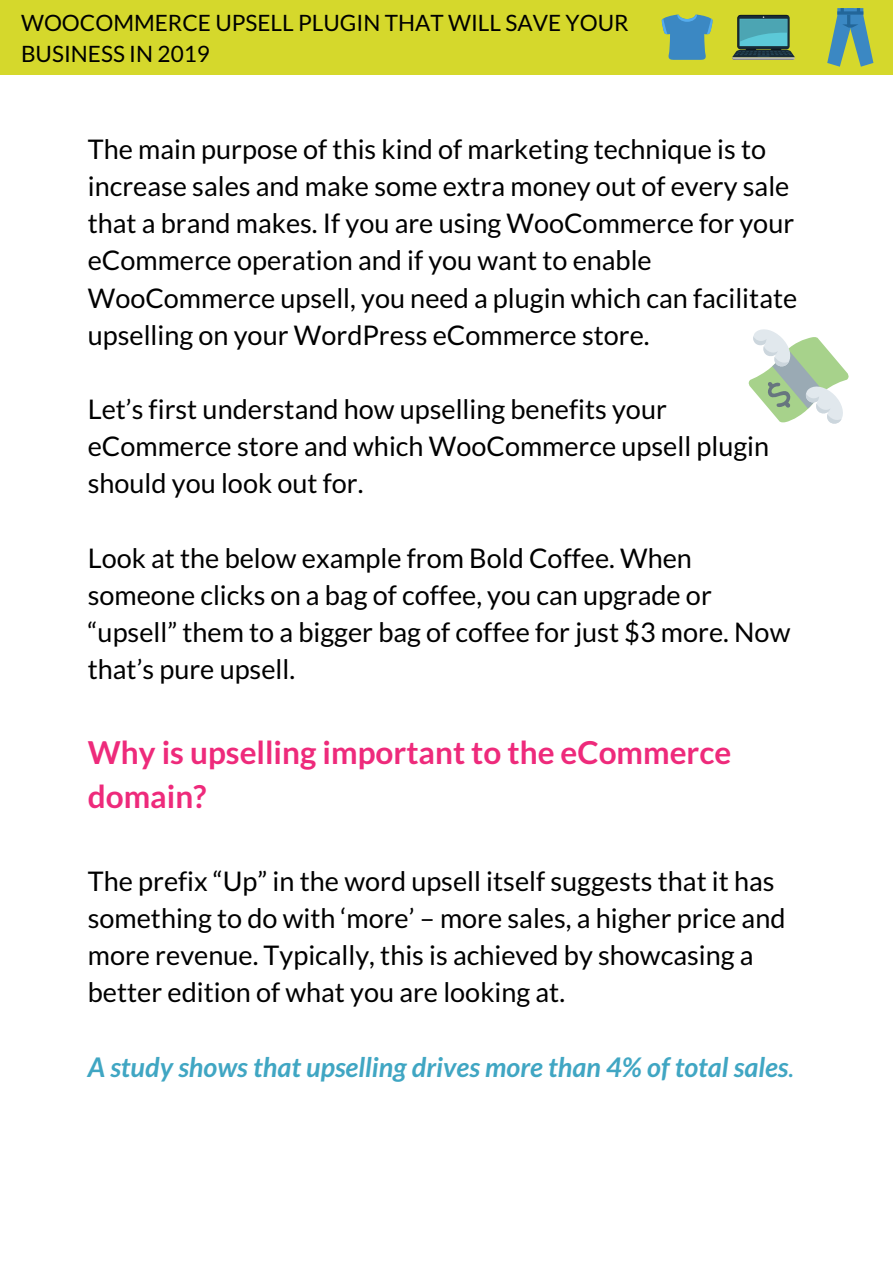
<style>
.page{position:relative;width:894px;height:1264px;background:#fff}
.page>*{position:absolute;margin:0;border:0;box-sizing:border-box;transform-origin:0 0}
.t1{font:700 31.5px/44px "Lato";color:#ee2a7b}
.t2{font:27px/37.2px "Lato";color:#000}
.t3{font:italic 700 27px "Lato";color:#40a6c3}
.t4{font:22.5px/31.5px "Lato";color:#000}
.s1{font-weight:400}
</style>
<div class="page">
<div style="left:0;top:0;width:892px;height:74px;background:#d5d82c"></div>
<svg style="left:661px;top:15px;width:51px;height:45px"></svg>
<svg style="left:732px;top:15px;width:62px;height:45px;background:#578c7d"></svg>
<svg style="left:827px;top:8px;width:46px;height:59px"></svg>
<svg style="left:846px;top:15px;width:4px;height:11px"></svg>
<svg style="left:748px;top:329px;width:101px;height:95px"></svg>
<p class="t4" style="left:21px;top:6px;width:609px">WOOCOMMERCE UPSELL PLUGIN THAT WILL SAVE YOUR<br>BUSINESS IN 2019</p>
<p class="t2" style="left:88px;top:130px;width:710px">The main purpose of this kind of marketing technique is to increase sales and make some extra money out of every sale that a brand makes. If you are using WooCommerce for your eCommerce operation and if you want to enable WooCommerce upsell, you need a plugin which can facilitate upselling on your WordPress eCommerce store.</p>
<p class="t2" style="left:88px;top:390px;width:682px">Let’s first understand how upselling benefits your eCommerce store and which WooCommerce upsell plugin should you look out for.</p>
<p class="t2" style="left:88px;top:538px;width:704px">Look at the below example from Bold Coffee. When someone clicks on a bag of coffee, you can upgrade or “upsell” them to a bigger bag of coffee for just $3 more. Now that’s pure upsell.</p>
<p class="t1" style="left:88px;top:729px;width:645px">Why is upselling important to the eCommerce domain?</p>
<p class="t2" style="left:88px;top:861px;width:699px">The prefix “Up” in the word upsell itself suggests that it has something to do with ‘more’ – more sales, a higher price and more revenue. Typically, this is achieved by showcasing a better edition of what you are looking at.</p>
<p class="t3" style="left:88px;top:1050px;width:707px">A study shows that upselling drives more than 4% of total sales<span class="s1">.</span></p>
</div>
